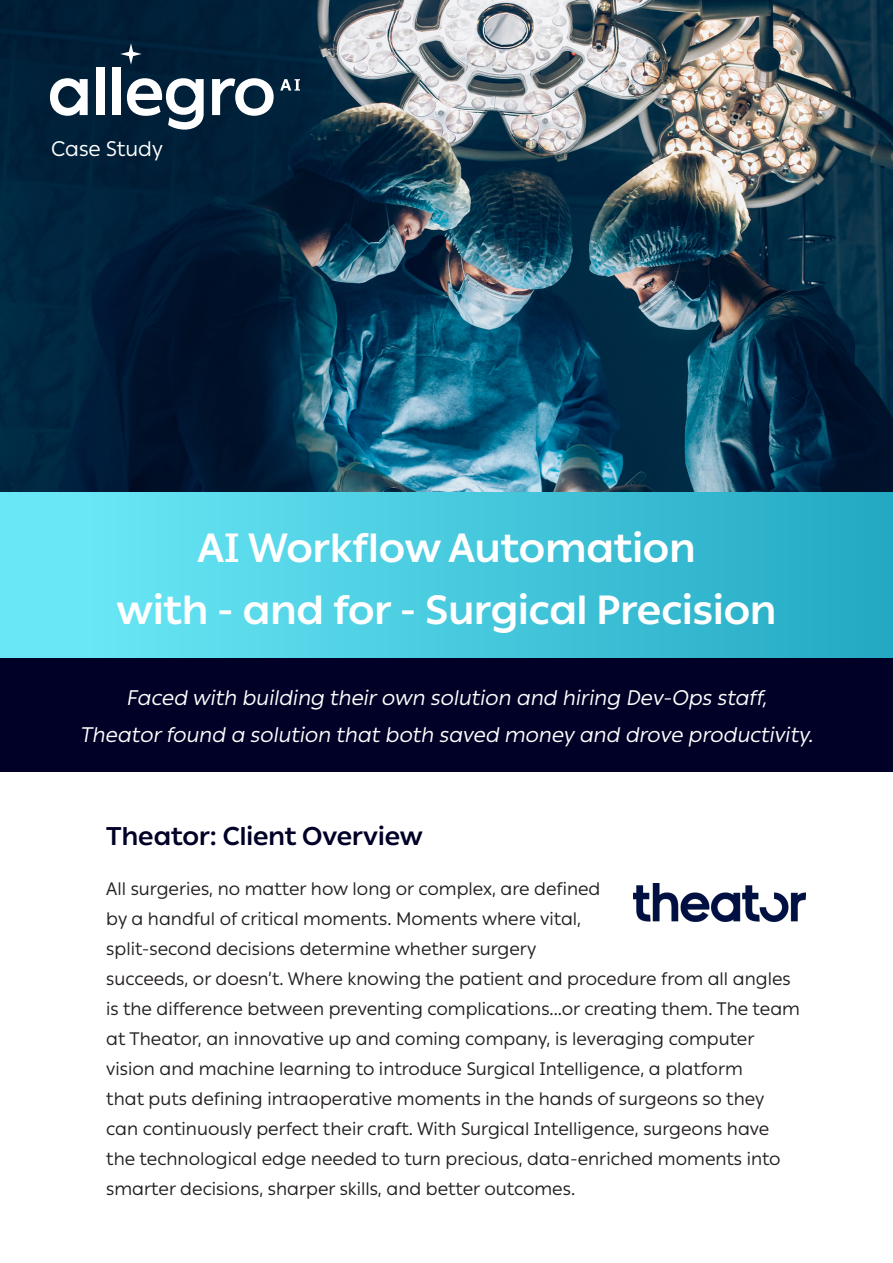
<style>
.page{position:relative;width:893px;height:1263px;background:#fff}
.page>*{position:absolute;margin:0;border:0;box-sizing:border-box;transform-origin:0 0}
.Text{font:700 40.5px "Ping L";color:#fff}
.t1{font:700 25.5px "Ping L";color:#010027}
.Text-2{font:italic 21px/37.5px "Ping L";color:#fff;text-align:center}
.t2{font:21px "Ping L";color:#fff}
.Text-3{font:18px/30px "Ping L";color:#231f20}
</style>
<div class="page">
<img style="left:0;top:0;width:893px;height:493px">
<img style="left:633px;top:884px;width:173px;height:37px">
<div style="left:0;top:493px;width:893px;height:168px;background:linear-gradient(to right,#6fecfa,#23a9c3)"></div>
<div style="left:0;top:658px;width:893px;height:113px;background:#010027"></div>
<svg style="left:120px;top:43px;width:22px;height:22px"></svg>
<svg style="left:280px;top:79px;width:20px;height:12px"></svg>
<div style="left:113px;top:67px;width:8px;height:48px;background:#fff"></div>
<div style="left:96px;top:67px;width:8px;height:48px;background:#fff"></div>
<svg style="left:50px;top:78px;width:38px;height:38px"></svg>
<svg style="left:212px;top:78px;width:62px;height:38px"></svg>
<svg style="left:127px;top:78px;width:77px;height:52px"></svg>
<p class="t2" style="left:51px;top:133px;width:113px">Case Study</p>
<p class="Text" style="left:197px;top:517px;width:500px">AI Workflow Automation</p>
<p class="Text" style="left:117px;top:578px;width:661px">with - and for - Surgical Precision</p>
<p class="Text-2" style="left:80px;top:677px;width:739px">Faced with building theirown solution and hiring Dev-Ops staff,<br>Theatorfound a solution thatboth saved money and drove productivity.</p>
<p class="t1" style="left:106px;top:816px;width:318px">Theator: Client Overview</p>
<p class="Text-3" style="left:106px;top:873px;width:695px">All surgeries, no matter how long or complex, are defined<br>by a handful of critical moments. Moments where vital,<br>split-second decisions determine whether surgery<br>succeeds, or doesn’t. Where knowing the patient and procedure from all angles is the difference between preventing complications...or creating them. The team at Theator, an innovative up and coming company, is leveraging computer vision and machine learning to introduce Surgical Intelligence, a platform<br>that puts defining intraoperative moments in the hands of surgeons so they can continuously perfect their craft. With Surgical Intelligence, surgeons have the technological edge needed to turn precious, data-enriched moments into smarter decisions, sharper skills, and better outcomes.</p>
</div>
